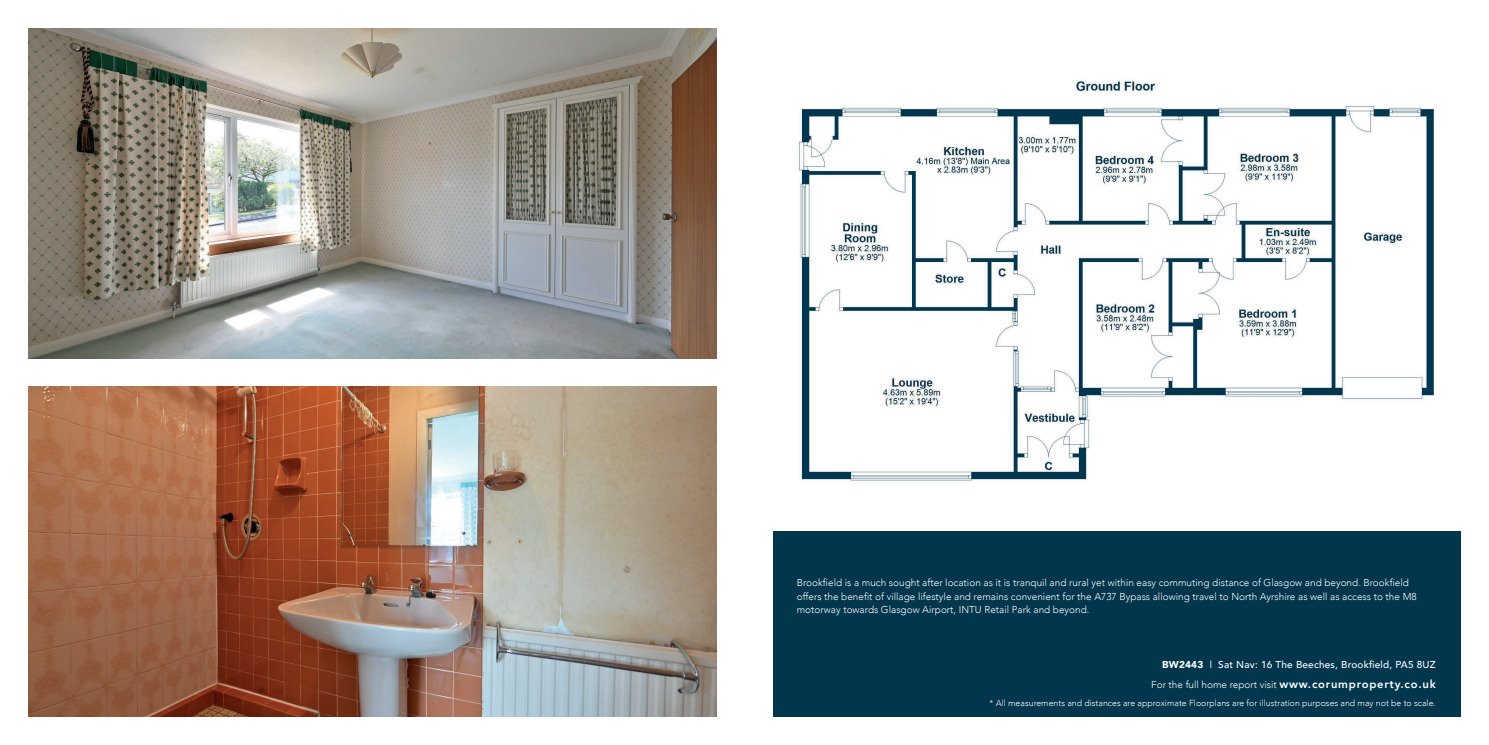
<style>
.page{position:relative;width:1489px;height:745px;background:#fff}
.page>*{position:absolute;margin:0;border:0;box-sizing:border-box;transform-origin:0 0}
.t1{font:300 10px/13.8px "Avenir";color:#fff}
.t2{font:500 10px "Avenir";letter-spacing:.02em;color:#fff}
.t3{font:300 8.75px "Avenir";color:#fff}
.s1{font-weight:900}
.s2{font-weight:800;font-size:11.25px}
</style>
<div class="page">
<img style="left:28px;top:28px;width:688px;height:330px">
<img style="left:28px;top:386px;width:688px;height:330px">
<img style="left:798px;top:79px;width:637px;height:403px">
<div style="left:772px;top:531px;width:688px;height:185px;background:#01364d"></div>
<p class="t1" style="left:796px;top:575px;width:621px">Brookfield is a much sought after location as it is tranquil and rural yet within easy commuting distance of Glasgow and beyond. Brookfield offers the benefit of village lifestyle and remains convenient for the A737 Bypass allowing travel to North Ayrshire as well as access to the M8 motorway towards Glasgow Airport, INTU Retail Park and beyond.</p>
<p class="t2" style="left:1162px;top:655px;width:275px"><span class="s1">BW2443</span> | Sat Nav: 16 The Beeches, Brookfield, PA5 8UZ</p>
<p class="t1" style="left:1151px;top:677px;width:286px">For the full home report visit <span class="s2">www.corumproperty.co.uk</span></p>
<p class="t3" style="left:989px;top:697px;width:448px">* All measurements and distances are approximate Floorplans are for illustration purposes and may not be to scale.</p>
</div>
